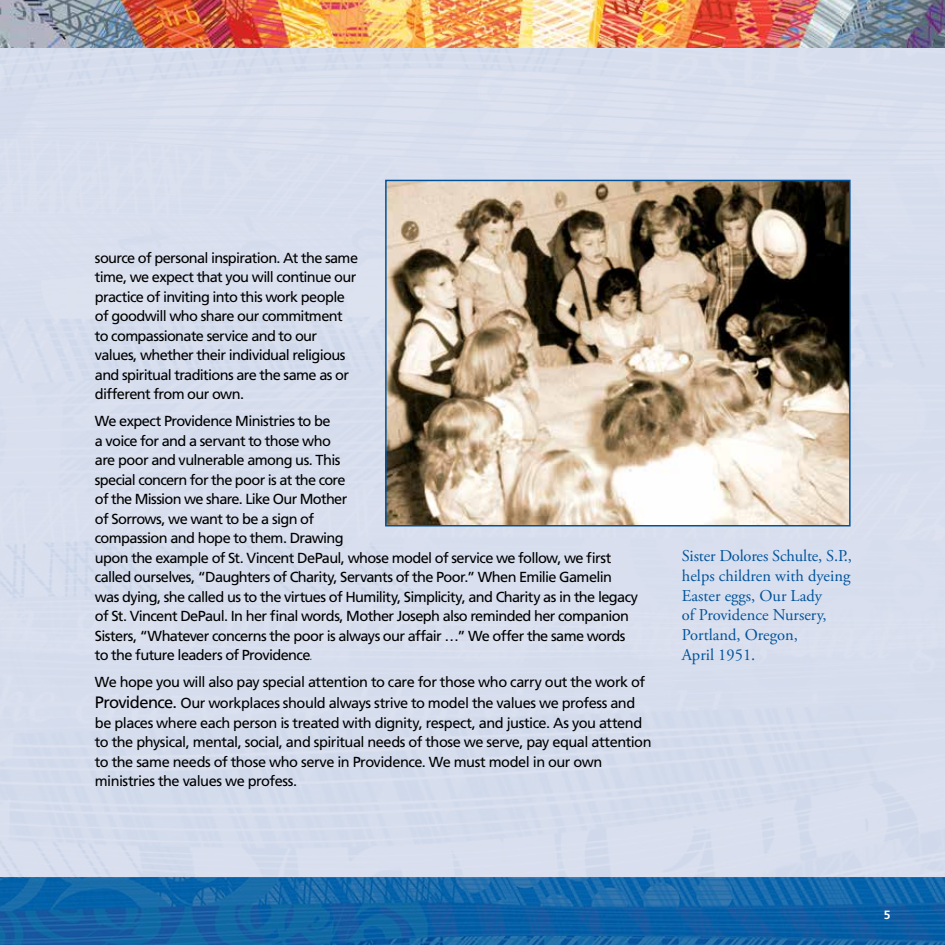
<style>
.page{position:relative;width:945px;height:945px;background:#fff}
.page>*{position:absolute;margin:0;border:0;box-sizing:border-box;transform-origin:0 0}
.t1{font:16.5px/19.8px "Adobe Garamond Pro";color:#00539b}
.t2{font:14.55px/19.5px "Frutiger";letter-spacing:-.04em;color:#000}
.t3{font:700 12px "Frutiger";color:#fff}
.s1{font-weight:300;font-style:italic;color:#00539b}
.s2{font-size:16.5px}
</style>
<div class="page">
<img style="left:1px;top:878px;width:944px;height:67px">
<div style="left:0;top:0;width:945px;height:878px;background:#d8deed"></div>
<img style="left:0;top:0;width:945px;height:47px">
<hr style="left:0;top:878px;width:1px;height:67px;background:#00539b">
<img style="left:388px;top:183px;width:460px;height:340px">
<div style="left:385px;top:180px;width:466px;height:346px;border:2px solid #00539b"></div>
<p class="t2" style="left:95px;top:248px;width:265px">source of personal inspiration. At the same time, we expect that you will continue our practice of inviting into this work people of goodwill who share our commitment to compassionate service and to our values, whether their individual religious and spiritual traditions are the same as or different from our own.</p>
<p class="t2" style="left:95px;top:412px;width:545px">We expect Providence Ministries to be<br>a voice for and a servant to those who<br>are poor and vulnerable among us. This<br>special concern for the poor is at the core<br>of the Mission we share. Like Our Mother<br>of Sorrows, we want to be a sign of<br>compassion and hope to them. Drawing<br>upon the example of St. Vincent DePaul, whose model of service we follow, we first called ourselves, “Daughters of Charity, Servants of the Poor.” When Emilie Gamelin was dying, she called us to the virtues of Humility, Simplicity, and Charity as in the legacy of St. Vincent DePaul. In her final words, Mother Joseph also reminded her companion Sisters, “Whatever concerns the poor is always our affair …” We offer the same words to the future leaders of Providence<span class="s1">.</span></p>
<p class="t2" style="left:95px;top:672px;width:552px;line-height:21px">We hope you will also pay special attention to care for those who carry out the work of<br><span class="s2">Providence.</span> Our workplaces should always strive to model the values we profess and</p>
<p class="t2" style="left:95px;top:713px;width:558px">be places where each person is treated with dignity, respect, and justice. As you attend to the physical, mental, social, and spiritual needs of those we serve, pay equal attention to the same needs of those who serve in Providence. We must model in our own ministries the values we profess.</p>
<p class="t1" style="left:682px;top:546px;width:172px">Sister Dolores Schulte, S.P., helps children with dyeing<br>Easter eggs, Our Lady<br>of Providence Nursery,<br>Portland, Oregon,<br>April 1951.</p>
<p class="t3" style="left:884px;top:907px;width:8px">5</p>
</div>
